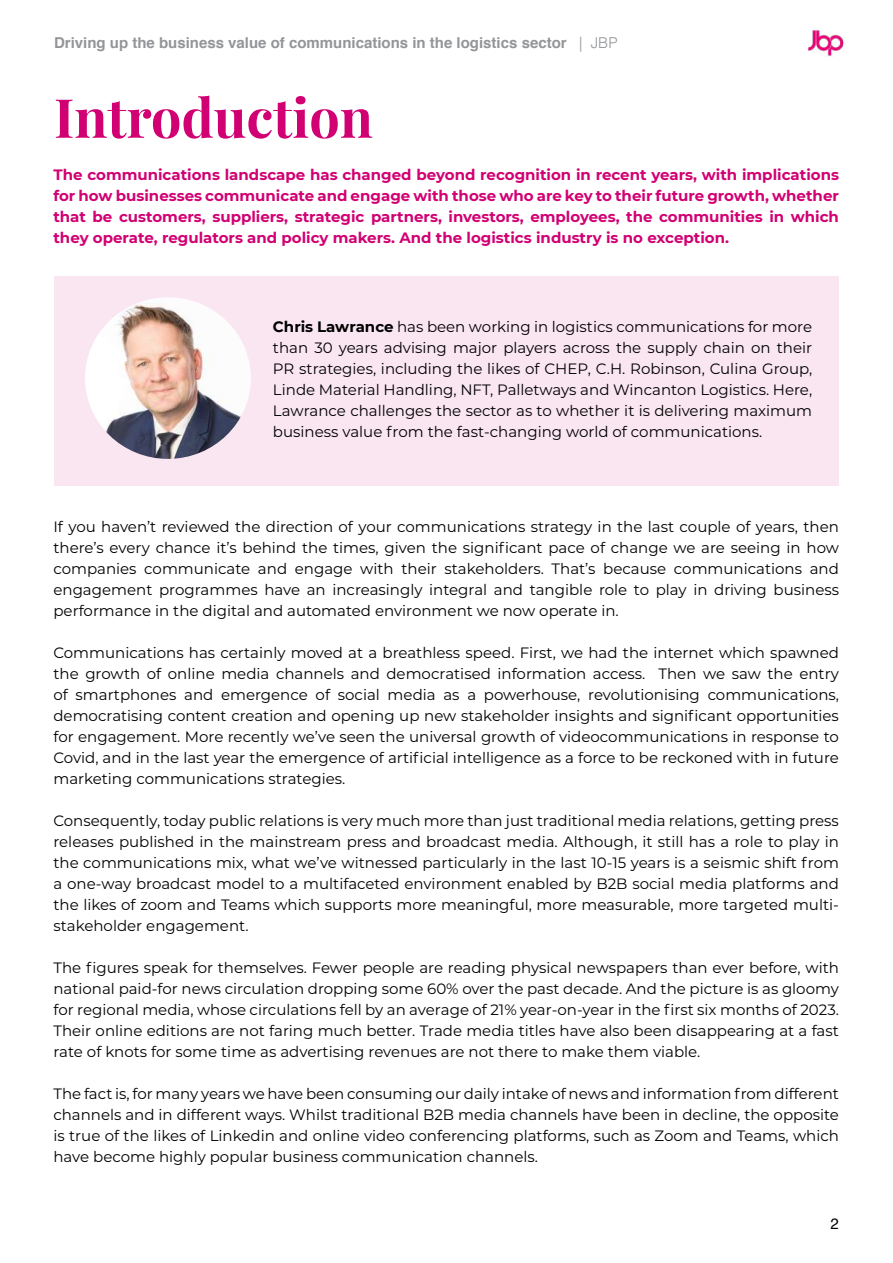
<style>
.page{position:relative;width:893px;height:1263px;background:#fff}
.page>*{position:absolute;margin:0;border:0;box-sizing:border-box;transform-origin:0 0}
.t1{font:700 54px "Playfair Display";color:#d10073}
.t2{font:15px/21px "Montserrat";color:#000;text-align:justify}
.t3{font:700 15px/21px "Montserrat";color:#d10073;text-align:justify}
.t4{font:700 15px "Helvetica";color:#939598}
.t5{font:15px "Helvetica";color:#000}
.s1{font-weight:300}
.s2{font-weight:700}
</style>
<div class="page">
<img style="left:808px;top:30px;width:36px;height:26px">
<div style="left:54px;top:277px;width:785px;height:209px;background:#fae6f1"></div>
<img style="left:85px;top:297px;width:166px;height:162px">
<p class="t4" style="left:54px;top:31px;width:565px">Driving up the business value of communications in the logistics sector <span class="s1">| JBP</span></p>
<h1 class="t1" style="left:54px;top:75px;width:320px">Introduction</h1>
<p class="t3" style="left:53px;top:164px;width:787px">The communications landscape has changed beyond recognition in recent years, with implications for how businesses communicate and engage with those who are key to their future growth, whether that be customers, suppliers, strategic partners, investors, employees, the communities in which they operate, regulators and policy makers. And the logistics industry is no exception.</p>
<p class="t2" style="left:273px;top:316px;width:541px"><span class="s2">Chris Lawrance</span> has been working in logistics communications for more than 30 years advising major players across the supply chain on their PR strategies, including the likes of CHEP, C.H. Robinson, Culina Group, Linde Material Handling, NFT, Palletways and Wincanton Logistics. Here, Lawrance challenges the sector as to whether it is delivering maximum business value from the fast-changing world of communications.</p>
<p class="t2" style="left:53px;top:515px;width:787px">If you haven’t reviewed the direction of your communications strategy in the last couple of years, then there’s every chance it’s behind the times, given the significant pace of change we are seeing in how companies communicate and engage with their stakeholders. That’s because communications and engagement programmes have an increasingly integral and tangible role to play in driving business performance in the digital and automated environment we now operate in.</p>
<p class="t2" style="left:53px;top:641px;width:787px">Communications has certainly moved at a breathless speed. First, we had the internet which spawned the growth of online media channels and democratised information access. Then we saw the entry of smartphones and emergence of social media as a powerhouse, revolutionising communications, democratising content creation and opening up new stakeholder insights and significant opportunities for engagement. More recently we’ve seen the universal growth of videocommunications in response to Covid, and in the last year the emergence of artificial intelligence as a force to be reckoned with in future marketing communications strategies.</p>
<p class="t2" style="left:53px;top:809px;width:787px">Consequently, today public relations is very much more than just traditional media relations, getting press releases published in the mainstream press and broadcast media. Although, it still has a role to play in the communications mix, what we’ve witnessed particularly in the last 10-15 years is a seismic shift from a one-way broadcast model to a multifaceted environment enabled by B2B social media platforms and the likes of zoom and Teams which supports more meaningful, more measurable, more targeted multi&shy;stakeholder engagement.</p>
<p class="t2" style="left:53px;top:956px;width:787px">The figures speak for themselves. Fewer people are reading physical newspapers than ever before, with national paid-for news circulation dropping some 60% over the past decade. And the picture is as gloomy for regional media, whose circulations fell by an average of 21% year-on-year in the first six months of 2023.<br>Their online editions are not faring much better. Trade media titles have also been disappearing at a fast rate of knots for some time as advertising revenues are not there to make them viable.</p>
<p class="t2" style="left:53px;top:1082px;width:787px">The fact is, for many years we have been consuming our daily intake of news and information from different channels and in different ways. Whilst traditional B2B media channels have been in decline, the opposite is true of the likes of Linkedin and online video conferencing platforms, such as Zoom and Teams, which have become highly popular business communication channels.</p>
<p class="t5" style="left:831px;top:1212px;width:10px">2</p>
</div>
